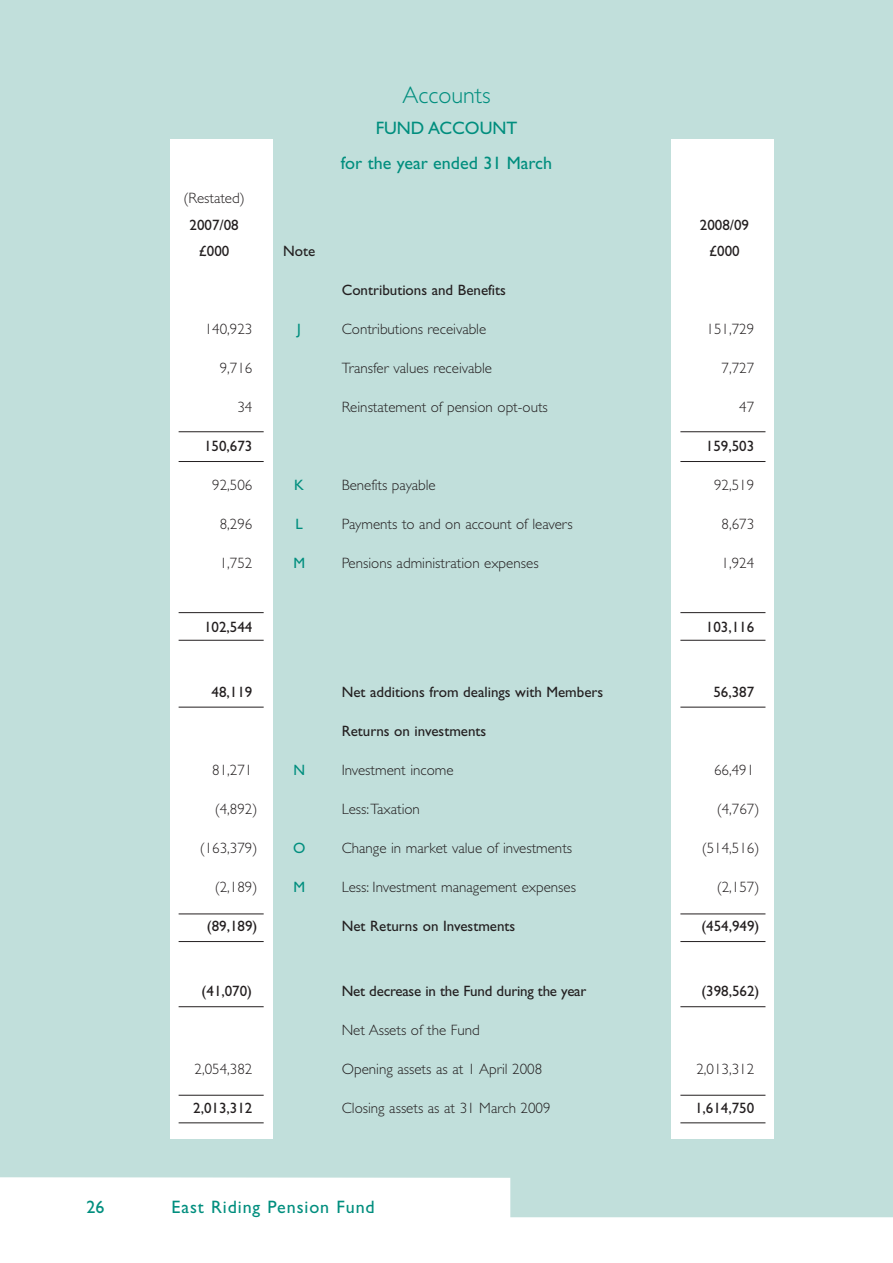
<style>
.page{position:relative;width:893px;height:1263px;background:#fff}
.page>*{position:absolute;margin:0;border:0;box-sizing:border-box;transform-origin:0 0}
.t1{font:300 24px "Gill Sans";color:#008e7e}
.t2{font:18px/34.3px "Gill Sans";color:#008e7e;text-align:center}
.t3{font:18px "Gill Sans";letter-spacing:.05em;color:#008e7e}
.t4{font:300 15px "Gill Sans";color:#231f20}
.t5{font:15px "Gill Sans";color:#231f20}
.t6{font:15px "Gill Sans";color:#008e7e}
</style>
<div class="page">
<div style="left:0;top:0;width:893px;height:1238px;background:#c1dfdb"></div>
<svg style="left:0;top:1177px;width:893px;height:61px;fill:#fff"></svg>
<div style="left:170px;top:140px;width:102px;height:999px;background:#fff"></div>
<div style="left:672px;top:139px;width:102px;height:1000px;background:#fff"></div>
<hr style="left:179px;top:707px;width:85px;height:1px;background:#231f20">
<hr style="left:680px;top:707px;width:85px;height:1px;background:#231f20">
<hr style="left:179px;top:1006px;width:85px;height:1px;background:#231f20">
<hr style="left:680px;top:1006px;width:85px;height:1px;background:#231f20">
<hr style="left:179px;top:431px;width:85px;height:1px;background:#231f20">
<hr style="left:179px;top:461px;width:85px;height:1px;background:#231f20">
<hr style="left:680px;top:431px;width:85px;height:1px;background:#231f20">
<hr style="left:680px;top:461px;width:85px;height:1px;background:#231f20">
<hr style="left:179px;top:612px;width:85px;height:1px;background:#231f20">
<hr style="left:680px;top:612px;width:85px;height:1px;background:#231f20">
<hr style="left:179px;top:640px;width:85px;height:1px;background:#231f20">
<hr style="left:680px;top:640px;width:85px;height:1px;background:#231f20">
<hr style="left:179px;top:914px;width:85px;height:1px;background:#231f20">
<hr style="left:680px;top:914px;width:85px;height:1px;background:#231f20">
<hr style="left:179px;top:941px;width:85px;height:1px;background:#231f20">
<hr style="left:680px;top:941px;width:85px;height:1px;background:#231f20">
<hr style="left:179px;top:1095px;width:85px;height:1px;background:#231f20">
<hr style="left:680px;top:1095px;width:85px;height:1px;background:#231f20">
<hr style="left:179px;top:1122px;width:85px;height:1px;background:#231f20">
<hr style="left:680px;top:1122px;width:85px;height:1px;background:#231f20">
<h1 class="t1" style="left:402px;top:86px;width:90px">Accounts</h1>
<p class="t2" style="left:341px;top:113px;width:213px">FUND ACCOUNT<br>for the year ended 31 March</p>
<p class="t4" style="left:183px;top:193px;width:63px">(Restated)</p>
<p class="t5" style="left:189px;top:219px;width:51px">2007/08</p>
<p class="t5" style="left:700px;top:219px;width:51px">2008/09</p>
<p class="t5" style="left:199px;top:245px;width:32px">£000</p>
<p class="t5" style="left:283px;top:245px;width:34px">Note</p>
<p class="t5" style="left:709px;top:245px;width:32px">£000</p>
<p class="t5" style="left:342px;top:284px;width:166px">Contributions and Benefits</p>
<p class="t4" style="left:205px;top:323px;width:49px">140,923</p>
<p class="t6" style="left:297px;top:323px;width:5px">J</p>
<p class="t4" style="left:342px;top:323px;width:146px">Contributions receivable</p>
<p class="t4" style="left:706px;top:323px;width:49px">151,729</p>
<p class="t4" style="left:220px;top:362px;width:34px">9,716</p>
<p class="t4" style="left:342px;top:362px;width:152px">Transfer values receivable</p>
<p class="t4" style="left:721px;top:362px;width:34px">7,727</p>
<p class="t4" style="left:237px;top:401px;width:16px">34</p>
<p class="t4" style="left:342px;top:401px;width:208px">Reinstatement of pension opt-outs</p>
<p class="t4" style="left:739px;top:401px;width:16px">47</p>
<p class="t5" style="left:204px;top:440px;width:50px">150,673</p>
<p class="t5" style="left:706px;top:440px;width:50px">159,503</p>
<p class="t4" style="left:212px;top:479px;width:42px">92,506</p>
<p class="t6" style="left:294px;top:479px;width:11px">K</p>
<p class="t4" style="left:342px;top:479px;width:95px">Benefits payable</p>
<p class="t4" style="left:714px;top:479px;width:42px">92,519</p>
<p class="t4" style="left:220px;top:518px;width:34px">8,296</p>
<p class="t6" style="left:295px;top:518px;width:9px">L</p>
<p class="t4" style="left:342px;top:518px;width:233px">Payments to and on account of leavers</p>
<p class="t4" style="left:721px;top:518px;width:34px">8,673</p>
<p class="t4" style="left:220px;top:557px;width:34px">1,752</p>
<p class="t6" style="left:293px;top:557px;width:13px">M</p>
<p class="t4" style="left:342px;top:557px;width:198px">Pensions administration expenses</p>
<p class="t4" style="left:721px;top:557px;width:34px">1,924</p>
<p class="t5" style="left:204px;top:622px;width:50px">102,544</p>
<p class="t5" style="left:706px;top:622px;width:50px">103,116</p>
<p class="t5" style="left:212px;top:686px;width:42px">48,119</p>
<p class="t5" style="left:342px;top:686px;width:263px">Net additions from dealings with Members</p>
<p class="t5" style="left:713px;top:686px;width:42px">56,387</p>
<p class="t5" style="left:342px;top:725px;width:146px">Returns on investments</p>
<p class="t4" style="left:212px;top:764px;width:42px">81,271</p>
<p class="t6" style="left:293px;top:764px;width:13px">N</p>
<p class="t4" style="left:342px;top:764px;width:113px">Investment income</p>
<p class="t4" style="left:714px;top:764px;width:42px">66,491</p>
<p class="t4" style="left:215px;top:803px;width:44px">(4,892)</p>
<p class="t4" style="left:342px;top:803px;width:80px">Less:Taxation</p>
<p class="t4" style="left:717px;top:803px;width:44px">(4,767)</p>
<p class="t4" style="left:200px;top:842px;width:59px">(163,379)</p>
<p class="t6" style="left:293px;top:842px;width:14px">O</p>
<p class="t4" style="left:342px;top:842px;width:232px">Change in market value of investments</p>
<p class="t4" style="left:702px;top:842px;width:59px">(514,516)</p>
<p class="t4" style="left:215px;top:881px;width:44px">(2,189)</p>
<p class="t6" style="left:293px;top:881px;width:13px">M</p>
<p class="t4" style="left:342px;top:881px;width:236px">Less: Investment management expenses</p>
<p class="t4" style="left:717px;top:881px;width:44px">(2,157)</p>
<p class="t5" style="left:207px;top:920px;width:52px">(89,189)</p>
<p class="t5" style="left:342px;top:920px;width:175px">Net Returns on Investments</p>
<p class="t5" style="left:701px;top:920px;width:59px">(454,949)</p>
<p class="t5" style="left:202px;top:985px;width:52px">(41,070)</p>
<p class="t5" style="left:342px;top:985px;width:246px">Net decrease in the Fund during the year</p>
<p class="t5" style="left:701px;top:985px;width:59px">(398,562)</p>
<p class="t4" style="left:342px;top:1024px;width:140px">Net Assets of the Fund</p>
<p class="t4" style="left:195px;top:1063px;width:59px">2,054,382</p>
<p class="t4" style="left:342px;top:1063px;width:202px">Opening assets as at 1 April 2008</p>
<p class="t4" style="left:696px;top:1063px;width:59px">2,013,312</p>
<p class="t5" style="left:193px;top:1102px;width:61px">2,013,312</p>
<p class="t4" style="left:342px;top:1102px;width:210px">Closing assets as at 31 March 2009</p>
<p class="t5" style="left:695px;top:1102px;width:61px">1,614,750</p>
<p class="t2" style="left:87px;top:1191px;width:19px">26</p>
<p class="t3" style="left:172px;top:1200px;width:205px">East Riding Pension Fund</p>
</div>
